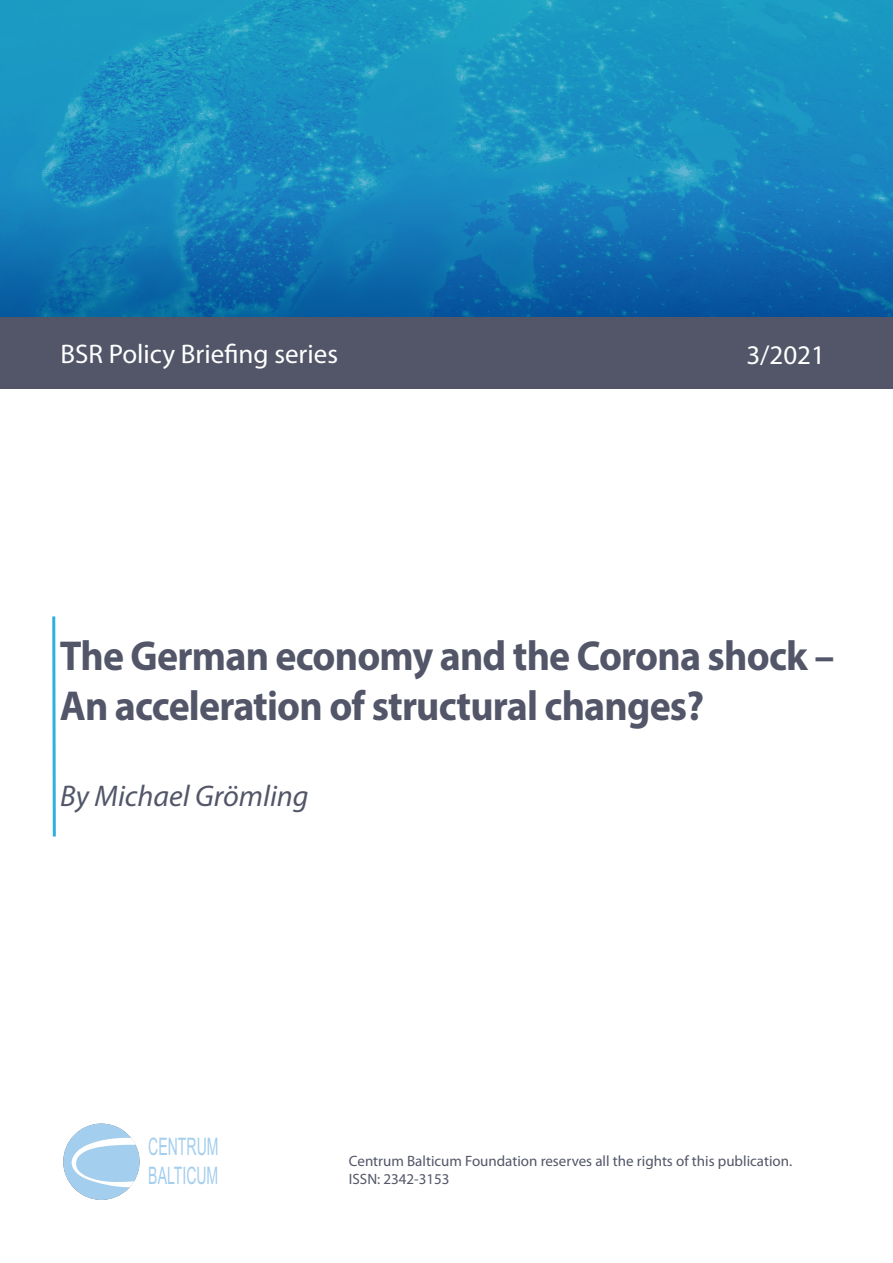
<style>
.page{position:relative;width:893px;height:1263px;background:#fff}
.page>*{position:absolute;margin:0;border:0;box-sizing:border-box;transform-origin:0 0}
.t1{font:700 42px/49.5px "Myriad Pro";letter-spacing:-.02em;color:#525668;scale:.95 1}
.t2{font:italic 30px "Myriad Pro";color:#525668}
.t3{font:27px "Myriad Pro";color:#fff}
.t4{font:24.15px/29px "Arial";color:#a3ceed;scale:.58 1}
.t5{font:15px/18px "Myriad Pro";color:#525668}
</style>
<div class="page">
<img style="left:0;top:0;width:893px;height:317px">
<div style="left:0;top:317px;width:893px;height:72px;background:#525668"></div>
<svg style="left:52px;top:616px;width:4px;height:221px"></svg>
<div style="left:63px;top:1123px;width:77px;height:77px;background:#a3ceed;border-radius:50%"></div>
<svg style="left:69px;top:1138px;width:71px;height:49px"></svg>
<h3 class="t3" style="left:61px;top:339px;width:279px">BSR Policy Briefing series</h3>
<h3 class="t3" style="left:746px;top:340px;width:80px">3/2021</h3>
<h1 class="t1" style="left:60px;top:630px;width:817px">The German economy and the Corona shock –<br>An acceleration of structural changes?</h1>
<h2 class="t2" style="left:60px;top:777px;width:250px">By Michael Grömling</h2>
<h3 class="t4" style="left:148px;top:1132px;width:123px">CENTRUM<br>BALTICUM</h3>
<p class="t5" style="left:349px;top:1152px;width:445px">Centrum Balticum Foundation reserves all the rights of this publication.<br>ISSN: 2342-3153</p>
</div>
